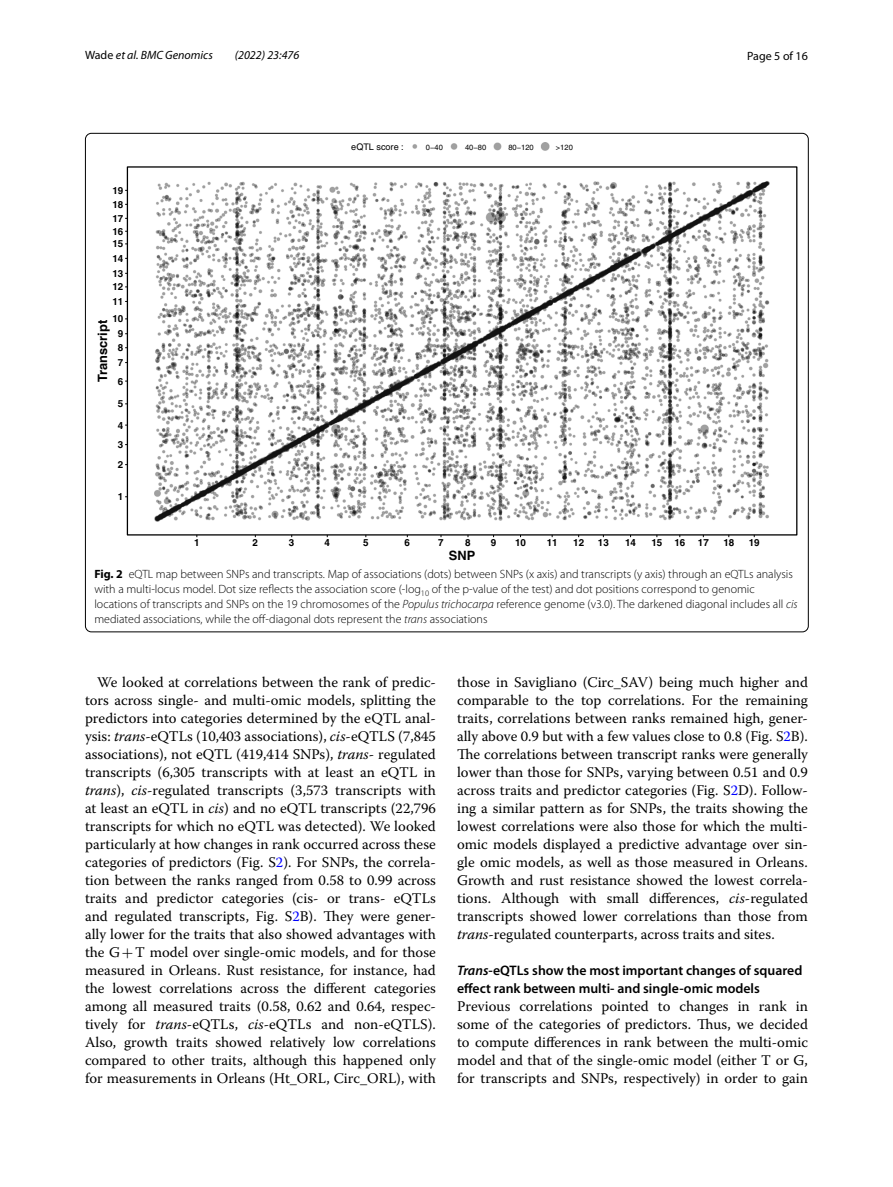
<style>
.page{position:relative;width:893px;height:1187px;background:#fff}
.page>*{position:absolute;margin:0;border:0;box-sizing:border-box;transform-origin:0 0}
.t1{font:14.7px/18px "Warnock Pro";color:#000;text-align:justify}
.t2{font:600 13.8px/18px "Myriad Pro";color:#000}
.t3{font:700 12.9px "Helvetica";color:#000}
.t4{font:300 12px/15px "Myriad Pro";color:#000}
.t5{font:italic 12px "Myriad Pro";color:#000}
.t6{font:12px "Myriad Pro";color:#000}
.t7{font:700 9.9px "Helvetica";color:#000}
.t8{font:9px "Helvetica";color:#000}
.t9{font:7.5px "Helvetica";color:#000}
.s1{font-style:normal}
.s2{font-weight:700}
.s3{font-style:italic}
.s4{color:#00f}
.s5{font-family:"MTSY"}
</style>
<div class="page">
<img style="left:155px;top:142px;width:614px;height:379px">
<p class="t5" style="left:85px;top:48px;width:129px"><span class="s1">Wade</span> et al. BMC Genomics</p>
<p class="t5" style="left:235px;top:48px;width:66px">(2022) 23:476</p>
<p class="t6" style="left:747px;top:48px;width:62px">Page 5 of 16</p>
<p class="t7" style="left:112px;top:184px;width:12px">19</p>
<p class="t7" style="left:112px;top:198px;width:12px">18</p>
<p class="t7" style="left:112px;top:212px;width:12px">17</p>
<p class="t7" style="left:112px;top:225px;width:12px">16</p>
<p class="t7" style="left:112px;top:238px;width:12px">15</p>
<p class="t7" style="left:112px;top:252px;width:12px">14</p>
<p class="t7" style="left:112px;top:267px;width:12px">13</p>
<p class="t7" style="left:112px;top:281px;width:12px">12</p>
<p class="t7" style="left:112px;top:295px;width:12px">11</p>
<p class="t7" style="left:112px;top:313px;width:12px">10</p>
<p class="t3" style="left:95px;top:382px;width:63px;rotate:-90deg">Transcript</p>
<p class="t7" style="left:118px;top:328px;width:7px">9</p>
<p class="t7" style="left:118px;top:342px;width:7px">8</p>
<p class="t7" style="left:118px;top:356px;width:7px">7</p>
<p class="t7" style="left:118px;top:375px;width:7px">6</p>
<p class="t7" style="left:118px;top:398px;width:7px">5</p>
<p class="t7" style="left:118px;top:419px;width:7px">4</p>
<p class="t7" style="left:118px;top:438px;width:7px">3</p>
<p class="t7" style="left:118px;top:458px;width:7px">2</p>
<p class="t7" style="left:118px;top:490px;width:7px">1</p>
<p class="t8" style="left:351px;top:142px;width:54px">eQTL score :</p>
<p class="t9" style="left:426px;top:143px;width:19px">0−40</p>
<p class="t9" style="left:465px;top:143px;width:23px">40−80</p>
<p class="t9" style="left:508px;top:143px;width:27px">80−120</p>
<p class="t9" style="left:556px;top:143px;width:19px">&gt;120</p>
<p class="t7" style="left:194px;top:536px;width:7px">1</p>
<p class="t7" style="left:253px;top:536px;width:7px">2</p>
<p class="t7" style="left:289px;top:536px;width:7px">3</p>
<p class="t7" style="left:325px;top:536px;width:7px">4</p>
<p class="t7" style="left:363px;top:536px;width:7px">5</p>
<p class="t7" style="left:405px;top:536px;width:7px">6</p>
<p class="t7" style="left:438px;top:536px;width:7px">7</p>
<p class="t7" style="left:465px;top:536px;width:7px">8</p>
<p class="t7" style="left:491px;top:536px;width:7px">9</p>
<p class="t7" style="left:515px;top:536px;width:12px">10</p>
<p class="t7" style="left:547px;top:536px;width:12px">11</p>
<p class="t7" style="left:573px;top:536px;width:12px">12</p>
<p class="t7" style="left:598px;top:536px;width:12px">13</p>
<p class="t7" style="left:625px;top:536px;width:12px">14</p>
<p class="t7" style="left:651px;top:536px;width:35px">15 16</p>
<p class="t7" style="left:698px;top:536px;width:12px">17</p>
<p class="t7" style="left:723px;top:536px;width:12px">18</p>
<p class="t7" style="left:749px;top:536px;width:12px">19</p>
<p class="t3" style="left:449px;top:547px;width:28px">SNP</p>
<p class="t4" style="left:94px;top:566px;width:705px"><span class="s2">Fig. 2</span> eQTL map between SNPs and transcripts. Map of associations (dots) between SNPs (x axis) and transcripts (y axis) through an eQTLs analysis with a multi-locus model. Dot size reflects the association score (-log<sub>10</sub> of the p-value of the test) and dot positions correspond to genomic locations of transcripts and SNPs on the 19 chromosomes of the <span class="s3">Populus trichocarpa</span> reference genome (v3.0). The darkened diagonal includes all <span class="s3">cis </span>mediated associations, while the off-diagonal dots represent the <span class="s3">trans</span> associations</p>
<p class="t1" style="left:85px;top:672px;width:352px;text-indent:12px">We looked at correlations between the rank of predic&shy;tors across single- and multi-omic models, splitting the predictors into categories determined by the eQTL anal&shy;ysis: <span class="s3">trans</span>-eQTLs (10,403 associations), <span class="s3">cis</span>-eQTLS (7,845 associations), not eQTL (419,414 SNPs), <span class="s3">trans</span>- regulated transcripts (6,305 transcripts with at least an eQTL in <span class="s3">trans</span>), <span class="s3">cis</span>-regulated transcripts (3,573 transcripts with at least an eQTL in <span class="s3">cis</span>) and no eQTL transcripts (22,796 transcripts for which no eQTL was detected). We looked particularly at how changes in rank occurred across these categories of predictors (Fig. S<span class="s4">2</span>). For SNPs, the correla&shy;tion between the ranks ranged from 0.58 to 0.99 across traits and predictor categories (cis- or trans- eQTLs and regulated transcripts, Fig. S<span class="s4">2</span>B). They were gener&shy;ally lower for the traits that also showed advantages with the G<span class="s5">+</span>T model over single-omic models, and for those measured in Orleans. Rust resistance, for instance, had the lowest correlations across the different categories among all measured traits (0.58, 0.62 and 0.64, respec&shy;tively for <span class="s3">trans</span>-eQTLs, <span class="s3">cis</span>-eQTLs and non-eQTLS).<br>Also, growth traits showed relatively low correlations compared to other traits, although this happened only for measurements in Orleans (Ht_ORL, Circ_ORL), with</p>
<p class="t1" style="left:457px;top:672px;width:352px">those in Savigliano (Circ_SAV) being much higher and comparable to the top correlations. For the remaining traits, correlations between ranks remained high, gener&shy;ally above 0.9 but with a few values close to 0.8 (Fig. S<span class="s4">2</span>B).<br>The correlations between transcript ranks were generally lower than those for SNPs, varying between 0.51 and 0.9 across traits and predictor categories (Fig. S<span class="s4">2</span>D). Follow&shy;ing a similar pattern as for SNPs, the traits showing the lowest correlations were also those for which the multi&shy;omic models displayed a predictive advantage over sin&shy;gle omic models, as well as those measured in Orleans.<br>Growth and rust resistance showed the lowest correla&shy;tions. Although with small differences, <span class="s3">cis</span>-regulated transcripts showed lower correlations than those from <span class="s3">trans</span>-regulated counterparts, across traits and sites.</p>
<p class="t2" style="left:457px;top:961px;width:347px"><span class="s3">Trans</span>‑eQTLs show the most important changes of squared effect rank between multi‑ and single‑omic models</p>
<p class="t1" style="left:457px;top:996px;width:352px">Previous correlations pointed to changes in rank in some of the categories of predictors. Thus, we decided to compute differences in rank between the multi-omic model and that of the single-omic model (either T or G, for transcripts and SNPs, respectively) in order to gain</p>
</div>
